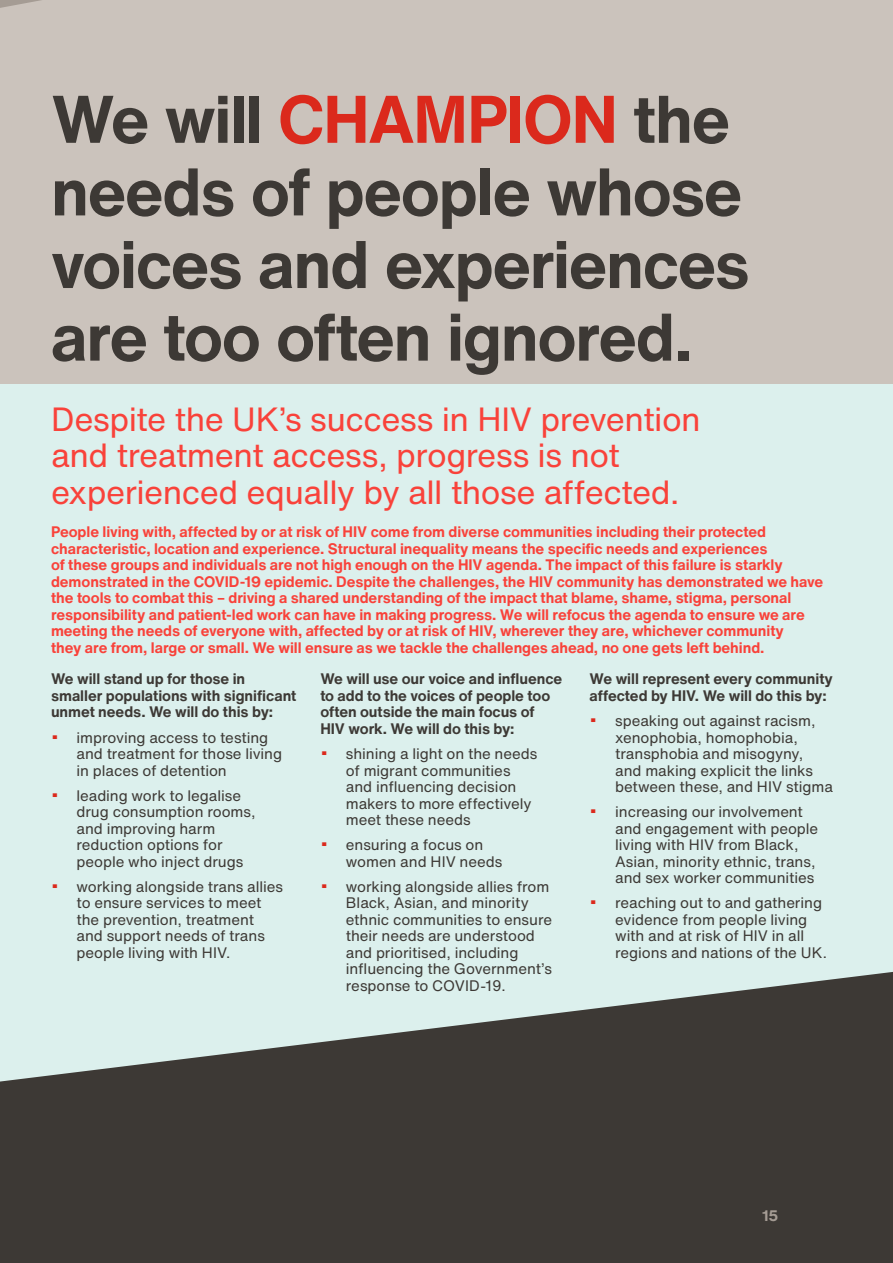
<style>
.page{position:relative;width:893px;height:1263px;background:#cbc3bc}
.page>*{position:absolute;margin:0;border:0;box-sizing:border-box;transform-origin:0 0}
.Headline{font:700 66px/72.6px "Helvetica Now Text";letter-spacing:-.02em;color:#3d3935}
.Subheading{font:33px/36.3px "Helvetica Now Text";letter-spacing:-.015em;color:#f9423a}
.t1{font:15px/16.5px "Helvetica Now Text";letter-spacing:-.005em;color:#3d3935}
.Body_Header{font:700 15px/16.5px "Helvetica Now Text";letter-spacing:-.005em;color:#f9423a}
.Body_Header-2{font:700 15px/16.5px "Helvetica Now Text";letter-spacing:-.005em;color:#3d3935}
.t2{font:700 15px "Helvetica Now Text";color:#a59c94}
.s1{color:#db291c}
.s2{font-size:21px;color:#db291c}
</style>
<div class="page">
<div style="left:0;top:385px;width:893px;height:878px;background:#dcf0ed"></div>
<svg style="left:0;top:0;width:41px;height:8px"></svg>
<svg style="left:0;top:972px;width:893px;height:291px;fill:#3d3935"></svg>
<p class="Headline" style="left:51px;top:81px;width:700px">We will <span class="s1">CHAMPION</span> the needs of people whose voices and experiences are too often ignored.</p>
<p class="Subheading" style="left:51px;top:400px;width:651px">Despite the UK’s success in HIV prevention and treatment access, progress is not experienced equally by all those affected.</p>
<p class="Body_Header" style="left:51px;top:523px;width:774px">People living with, affected by or at risk of HIV come from diverse communities including their protected characteristic, location and experience. Structural inequality means the specific needs and experiences<br>of these groups and individuals are not high enough on the HIV agenda. The impact of this failure is starkly demonstrated in the COVID-19 epidemic. Despite the challenges, the HIV community has demonstrated we have the tools to combat this – driving a shared understanding of the impact that blame, shame, stigma, personal responsibility and patient-led work can have in making progress. We will refocus the agenda to ensure we are meeting the needs of everyone with, affected by or at risk of HIV, wherever they are, whichever community<br>they are from, large or small. We will ensure as we tackle the challenges ahead, no one gets left behind.</p>
<p class="Body_Header-2" style="left:51px;top:670px;width:247px">We will stand up for those in smaller populations with significant unmet needs. We will do this by:</p>
<p class="t1" style="left:77px;top:728px;width:207px;text-indent:-26px"><span class="s2">•</span> improving access to testing and treatment for those living in places of detention</p>
<p class="t1" style="left:77px;top:786px;width:181px;text-indent:-26px"><span class="s2">•</span> leading work to legalise drug consumption rooms, and improving harm reduction options for people who inject drugs</p>
<p class="t1" style="left:77px;top:877px;width:208px;text-indent:-26px"><span class="s2">•</span> working alongside trans allies to ensure services to meet the prevention, treatment and support needs of trans people living with HIV.</p>
<p class="Body_Header-2" style="left:320px;top:670px;width:243px">We will use our voice and influence to add to the voices of people too often outside the main focus of<br>HIV work. We will do this by:</p>
<p class="t1" style="left:346px;top:745px;width:193px;text-indent:-26px"><span class="s2">•</span> shining a light on the needs of migrant communities and influencing decision makers to more effectively meet these needs</p>
<p class="t1" style="left:346px;top:836px;width:158px;text-indent:-26px"><span class="s2">•</span> ensuring a focus on women and HIV needs</p>
<p class="t1" style="left:346px;top:877px;width:208px;text-indent:-26px"><span class="s2">•</span> working alongside allies from<br>Black, Asian, and minority ethnic communities to ensure their needs are understood and prioritised, including influencing the Government’s response to COVID-19.</p>
<p class="Body_Header-2" style="left:590px;top:670px;width:245px">We will represent every community affected by HIV. We will do this by:</p>
<p class="t1" style="left:615px;top:712px;width:219px;text-indent:-26px"><span class="s2">•</span> speaking out against racism, xenophobia, homophobia, transphobia and misogyny, and making explicit the links between these, and HIV stigma</p>
<p class="t1" style="left:615px;top:803px;width:205px;text-indent:-26px"><span class="s2">•</span> increasing our involvement and engagement with people living with HIV from Black,<br>Asian, minority ethnic, trans, and sex worker communities</p>
<p class="t1" style="left:615px;top:894px;width:213px;text-indent:-26px"><span class="s2">•</span> reaching out to and gathering evidence from people living with and at risk of HIV in all regions and nations of the UK.</p>
<p class="t2" style="left:762px;top:1204px;width:18px">15</p>
</div>
